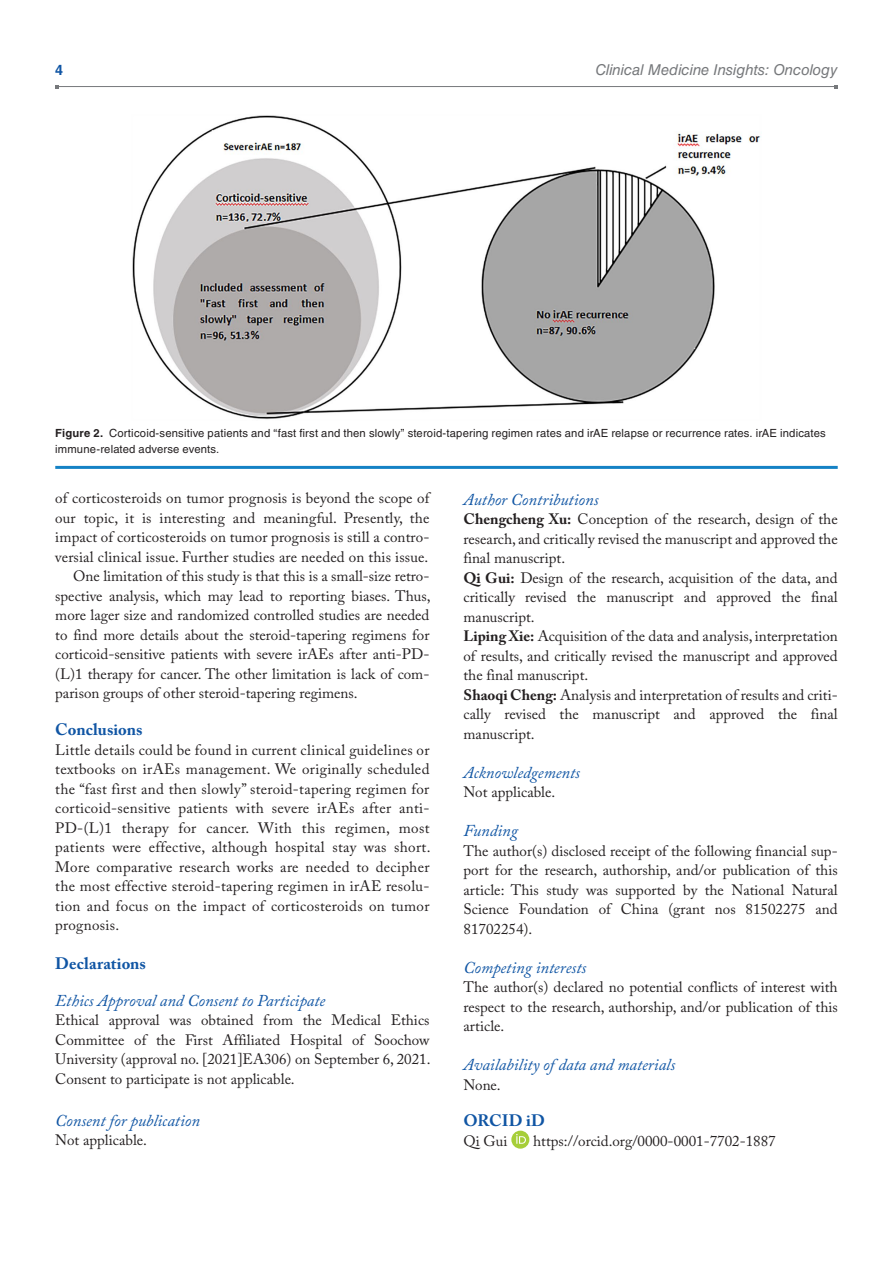
<style>
.page{position:relative;width:893px;height:1263px;background:#fff}
.page>*{position:absolute;margin:0;border:0;box-sizing:border-box;transform-origin:0 0}
.t1{font:italic 16.5px "Adobe Caslon Pro";color:#1055a4}
.t2{font:700 16.5px "Adobe Caslon Pro";letter-spacing:.005em;color:#1055a4}
.t3{font:15px/19.5px "Adobe Caslon Pro";color:#231f20;text-align:justify}
.t4{font:italic 15px "Helvetica LT Std";letter-spacing:-.005em;color:#76787b}
.t5{font:700 14.25px "Helvetica LT Std";color:#1055a4}
.t6{font:11.25px/16.5px "Helvetica LT Std";letter-spacing:.015em;color:#231f20}
.s1{font-weight:700}
</style>
<div class="page">
<hr style="left:57px;top:86px;width:779px;height:1px;background:#76787b">
<div style="left:511px;top:1131px;width:18px;height:18px;background:#a6ce39;border-radius:50%"></div>
<svg style="left:516px;top:1134px;width:10px;height:10px"></svg>
<hr style="left:55px;top:466px;width:783px;height:3px;background:#1582c5">
<img style="left:132px;top:115px;width:629px;height:304px">
<p class="t5" style="left:55px;top:61px;width:9px">4</p>
<p class="t4" style="left:595px;top:61px;width:244px">Clinical Medicine Insights: Oncology</p>
<p class="t6" style="left:55px;top:424px;width:772px"><span class="s1">Figure 2.</span> Corticoid-sensitive patients and “fast first and then slowly” steroid-tapering regimen rates and irAE relapse or recurrence rates. irAE indicates immune-related adverse events.</p>
<p class="t3" style="left:55px;top:488px;width:376px">of corticosteroids on tumor prognosis is beyond the scope of</p>
<p class="t3" style="left:55px;top:508px;width:376px">our topic, it is interesting and meaningful. Presently, the</p>
<p class="t3" style="left:55px;top:527px;width:376px">impact of corticosteroids on tumor prognosis is still a contro-</p>
<p class="t3" style="left:55px;top:547px;width:375px">versial clinical issue. Further studies are needed on this issue.</p>
<p class="t3" style="left:73px;top:566px;width:358px">One limitation of this study is that this is a small-size retro-</p>
<p class="t3" style="left:55px;top:586px;width:377px">spective analysis, which may lead to reporting biases. Thus,</p>
<p class="t3" style="left:55px;top:605px;width:376px">more lager size and randomized controlled studies are needed</p>
<p class="t3" style="left:55px;top:625px;width:376px">to find more details about the steroid-tapering regimens for</p>
<p class="t3" style="left:55px;top:644px;width:376px">corticoid-sensitive patients with severe irAEs after anti-PD-</p>
<p class="t3" style="left:55px;top:664px;width:376px">(L)1 therapy for cancer. The other limitation is lack of com-</p>
<p class="t3" style="left:55px;top:683px;width:304px">parison groups of other steroid-tapering regimens.</p>
<p class="t2" style="left:55px;top:720px;width:89px">Conclusions</p>
<p class="t3" style="left:55px;top:739px;width:377px">Little details could be found in current clinical guidelines or textbooks on irAEs management. We originally scheduled the “fast first and then slowly” steroid-tapering regimen for corticoid-sensitive patients with severe irAEs after anti-PD-(L)1 therapy for cancer. With this regimen, most patients were effective, although hospital stay was short.<br>More comparative research works are needed to decipher the most effective steroid-tapering regimen in irAE resolu&shy;tion and focus on the impact of corticosteroids on tumor prognosis.</p>
<p class="t2" style="left:55px;top:954px;width:92px">Declarations</p>
<p class="t1" style="left:55px;top:990px;width:271px">Ethics Approval and Consent to Participate</p>
<p class="t3" style="left:55px;top:1010px;width:377px">Ethical approval was obtained from the Medical Ethics Committee of the First Affiliated Hospital of Soochow University (approval no. [2021]EA306) on September 6, 2021.<br>Consent to participate is not applicable.</p>
<p class="t1" style="left:55px;top:1110px;width:146px">Consent for publication</p>
<p class="t3" style="left:55px;top:1130px;width:93px">Not applicable.</p>
<p class="t1" style="left:463px;top:489px;width:137px">Author Contributions</p>
<p class="t3" style="left:463px;top:509px;width:376px;text-align:left"><span class="s1">Chengcheng Xu:</span> Conception of the research, design of the research, and critically revised the manuscript and approved the final manuscript.<br><span class="s1">Qi Gui:</span> Design of the research, acquisition of the data, and critically revised the manuscript and approved the final manuscript.<br><span class="s1">Liping Xie:</span> Acquisition of the data and analysis, interpretation of results, and critically revised the manuscript and approved the final manuscript.<br><span class="s1">Shaoqi Cheng:</span> Analysis and interpretation of results and criti&shy;cally revised the manuscript and approved the final manuscript.</p>
<p class="t1" style="left:463px;top:762px;width:118px">Acknowledgements</p>
<p class="t3" style="left:463px;top:782px;width:93px">Not applicable.</p>
<p class="t1" style="left:463px;top:821px;width:56px">Funding</p>
<p class="t3" style="left:463px;top:841px;width:376px">The author(s) disclosed receipt of the following financial sup&shy;port for the research, authorship, and/or publication of this article: This study was supported by the National Natural Science Foundation of China (grant nos 81502275 and 81702254).</p>
<p class="t1" style="left:463px;top:957px;width:124px">Competing interests</p>
<p class="t3" style="left:463px;top:977px;width:376px">The author(s) declared no potential conflicts of interest with respect to the research, authorship, and/or publication of this article.</p>
<p class="t1" style="left:463px;top:1055px;width:213px">Availability of data and materials</p>
<p class="t3" style="left:463px;top:1075px;width:39px">None.</p>
<p class="t2" style="left:463px;top:1111px;width:83px">ORCID iD</p>
<p class="t3" style="left:463px;top:1131px;width:46px">Qi Gui</p>
<p class="t3" style="left:533px;top:1131px;width:244px">https://orcid.org/0000-0001-7702-1887</p>
</div>
